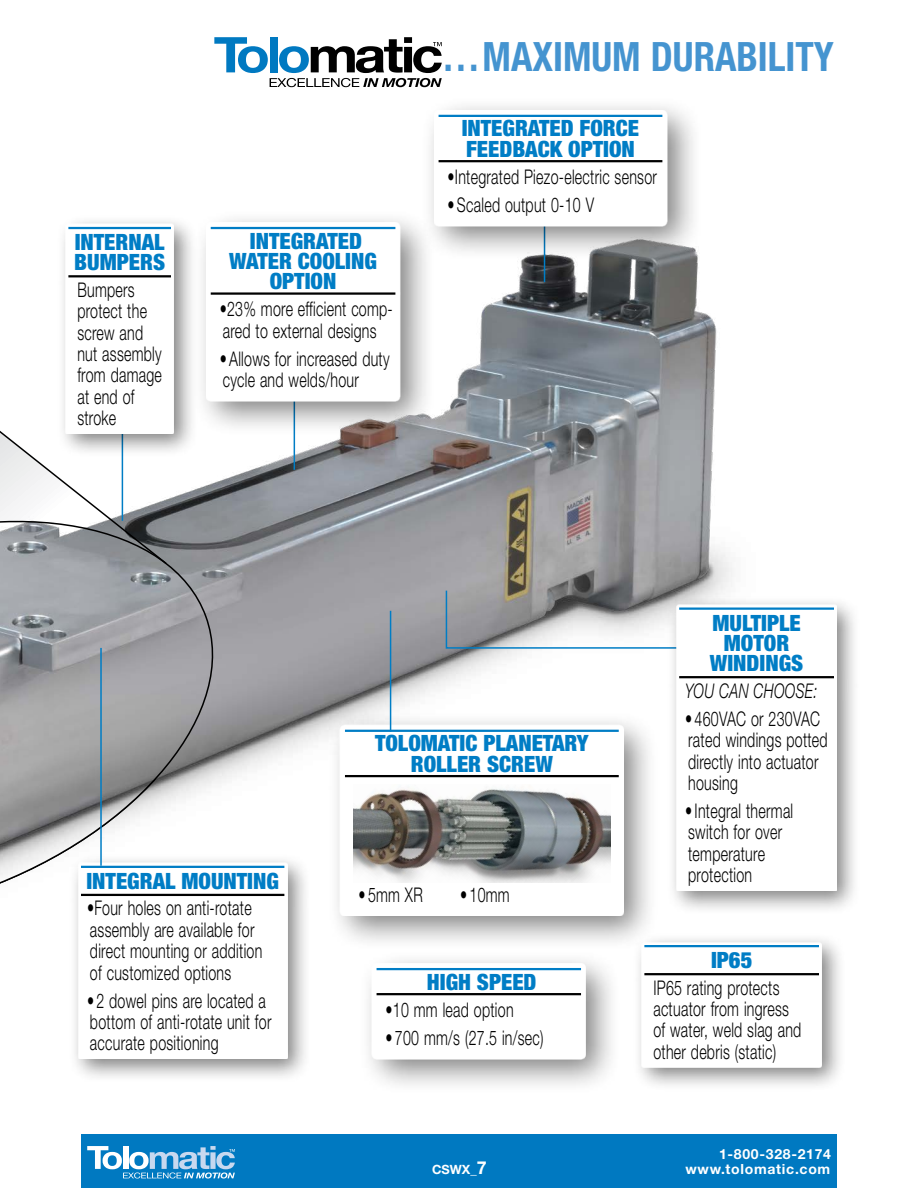
<style>
.page{position:relative;width:918px;height:1188px;background:#fff}
.page>*{position:absolute;margin:0;border:0;box-sizing:border-box;transform-origin:0 0}
.t1{font:700 condensed 40.5px "Helvetica Neue LT Std";color:#4594d0;scale:.95 1}
.t2{font:900 condensed 22.5px/20.2px "Helvetica Neue LT Std";color:#007dc5;text-align:center}
.t3{font:300 20.25px/21.5px "Helvetica Neue LT Std";letter-spacing:.02em;color:#000;scale:.7 1}
.t4{font:italic 300 20.25px "Helvetica Neue LT Std";letter-spacing:.02em;color:#000;scale:.7 1}
.t5{font:700 14.1px "Helvetica Neue LT Std";letter-spacing:.05em;color:#fff}
.t6{font:700 12.75px "Helvetica Neue LT Std";color:#fff}
.s1{font-size:17.85px}
</style>
<div class="page">
<div style="left:81px;top:1134px;width:756px;height:54px;background:#0079c1"></div>
<svg style="left:87px;top:1146px;width:148px;height:33px"></svg>
<img style="left:182px;top:262px;width:551px;height:511px">
<svg style="left:0;top:430px;width:124px;height:64px"></svg>
<hr style="left:122px;top:353px;width:1px;height:168px;background:#007dc5">
<svg style="left:0;top:494px;width:240px;height:390px"></svg>
<svg style="left:214px;top:37px;width:228px;height:50px"></svg>
<hr style="left:294px;top:302px;width:1px;height:168px;background:#007dc5">
<hr style="left:544px;top:115px;width:1px;height:167px;background:#007dc5">
<svg style="left:445px;top:589px;width:246px;height:60px"></svg>
<div style="left:69px;top:853px;width:243px;height:231px;background:#000;opacity:.5"></div>
<div style="left:78px;top:863px;width:209px;height:196px;background:#fff"></div>
<hr style="left:81px;top:866px;width:203px;height:2px;background:#007dc5">
<hr style="left:81px;top:894px;width:203px;height:2px;background:#000">
<div style="left:632px;top:932px;width:214px;height:160px;background:#000;opacity:.5"></div>
<div style="left:641px;top:942px;width:181px;height:126px;background:#fff"></div>
<hr style="left:644px;top:945px;width:175px;height:2px;background:#007dc5">
<hr style="left:644px;top:973px;width:175px;height:2px;background:#000">
<div style="left:56px;top:214px;width:143px;height:244px;background:#000;opacity:.5"></div>
<div style="left:65px;top:224px;width:109px;height:210px;background:#fff"></div>
<hr style="left:68px;top:227px;width:103px;height:2px;background:#007dc5">
<hr style="left:68px;top:275px;width:103px;height:2px;background:#000">
<div style="left:667px;top:595px;width:194px;height:321px;background:#000;opacity:.5"></div>
<div style="left:676px;top:604px;width:161px;height:287px;background:#fff"></div>
<hr style="left:679px;top:608px;width:155px;height:2px;background:#007dc5">
<hr style="left:679px;top:676px;width:155px;height:2px;background:#000">
<div style="left:192px;top:208px;width:244px;height:229px;background:#000;opacity:.5"></div>
<div style="left:206px;top:222px;width:194px;height:179px;background:#fff"></div>
<hr style="left:211px;top:227px;width:184px;height:2px;background:#007dc5">
<hr style="left:211px;top:292px;width:184px;height:3px;background:#000">
<div style="left:326px;top:711px;width:334px;height:241px;background:#000;opacity:.5"></div>
<div style="left:340px;top:725px;width:284px;height:191px;background:#fff"></div>
<hr style="left:345px;top:730px;width:274px;height:2px;background:#007dc5">
<hr style="left:345px;top:775px;width:274px;height:2px;background:#000">
<img style="left:354px;top:789px;width:257px;height:94px">
<div style="left:420px;top:96px;width:283px;height:166px;background:#000;opacity:.5"></div>
<div style="left:434px;top:110px;width:234px;height:116px;background:#fff"></div>
<hr style="left:439px;top:115px;width:223px;height:2px;background:#007dc5">
<hr style="left:439px;top:160px;width:223px;height:2px;background:#000">
<div style="left:358px;top:949px;width:264px;height:146px;background:#000;opacity:.5"></div>
<div style="left:372px;top:963px;width:214px;height:96px;background:#fff"></div>
<hr style="left:377px;top:968px;width:204px;height:2px;background:#007dc5">
<hr style="left:377px;top:993px;width:204px;height:2px;background:#000">
<hr style="left:100px;top:648px;width:2px;height:218px;background:#007dc5">
<hr style="left:390px;top:611px;width:1px;height:121px;background:#007dc5">
<h1 class="t1" style="left:442px;top:32px;width:414px">… MAXIMUM DURABILITY</h1>
<p class="t2" style="left:74px;top:232px;width:92px;text-align:left">INTERNAL<br>BUMPERS</p>
<p class="t3" style="left:77px;top:278px;width:122px">Bumpers protect the screw and nut assembly from damage at end of stroke</p>
<p class="t2" style="left:229px;top:230px;width:149px">INTEGRATED<br>WATER COOLING<br>OPTION</p>
<p class="t3" style="left:220px;top:298px;width:246px">•23% more efficient comp&shy;ared to external designs</p>
<p class="t3" style="left:220px;top:348px;width:244px">• Allows for increased duty cycle and welds/hour</p>
<p class="t2" style="left:462px;top:118px;width:179px;text-align:left">INTEGRATED FORCE<br>FEEDBACK OPTION</p>
<p class="t3" style="left:448px;top:166px;width:301px">•Integrated Piezo-electric sensor</p>
<p class="t3" style="left:448px;top:194px;width:211px">• Scaled output 0-10 V</p>
<p class="t2" style="left:86px;top:870px;width:194px">INTEGRAL MOUNTING</p>
<p class="t3" style="left:87px;top:897px;width:252px">•Four holes on anti-rotate assembly are available for direct mounting or addition of customized options</p>
<p class="t3" style="left:87px;top:989px;width:265px">• 2 dowel pins are located a bottom of anti-rotate unit for accurate positioning</p>
<p class="t2" style="left:375px;top:733px;width:215px">TOLOMATIC PLANETARY<br>ROLLER SCREW</p>
<p class="t3" style="left:359px;top:884px;width:93px">• 5mm XR</p>
<p class="t3" style="left:460px;top:884px;width:72px">• 10mm</p>
<p class="t2" style="left:427px;top:971px;width:111px">HIGH SPEED</p>
<p class="t3" style="left:386px;top:999px;width:184px">•10 mm lead option</p>
<p class="t3" style="left:386px;top:1027px;width:227px">• 700 mm/s (27.5 in/sec)</p>
<p class="t2" style="left:710px;top:612px;width:95px">MULTIPLE<br>MOTOR<br>WINDINGS</p>
<p class="t4" style="left:685px;top:678px;width:190px">YOU CAN CHOOSE:</p>
<p class="t3" style="left:685px;top:707px;width:205px">• 460VAC or 230VAC rated windings potted directly into actuator housing</p>
<p class="t3" style="left:685px;top:800px;width:156px">• Integral thermal switch for over temperature protection</p>
<p class="t2" style="left:711px;top:950px;width:43px">IP65</p>
<p class="t3" style="left:653px;top:976px;width:213px">IP65 rating protects actuator from ingress of water, weld slag and other debris (static)</p>
<p class="t5" style="left:719px;top:1145px;width:114px">1-800-328-2174</p>
<p class="t6" style="left:432px;top:1162px;width:56px">CSWX_<span class="s1">7</span></p>
<p class="t5" style="left:685px;top:1161px;width:146px">www.tolomatic.com</p>
</div>
